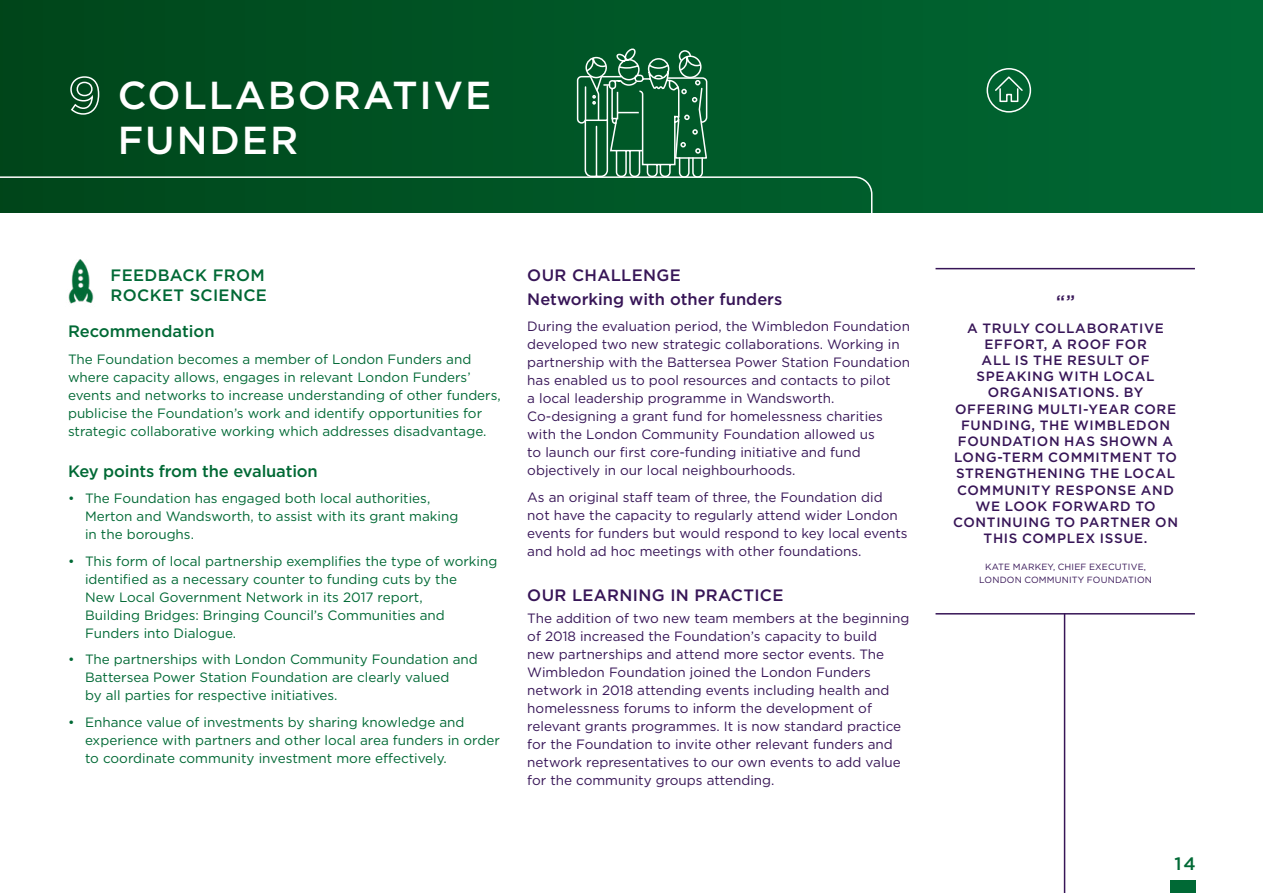
<style>
.page{position:relative;width:1263px;height:893px;background:#fff}
.page>*{position:absolute;margin:0;border:0;box-sizing:border-box;transform-origin:0 0}
.t1{font:500 39px/45px "Gotham";letter-spacing:.05em;color:#fff}
.t2{font:500 18px "Gotham";color:#006935}
.t3{font:500 18px "Gotham";color:#371557}
.t4{font:500 16.5px "Gotham";color:#006935}
.t5{font:500 16.5px/23.7px "Gotham";color:#371557}
.t6{font:500 16.5px/19.5px "Gotham";letter-spacing:.02em;color:#006935}
.t7{font:500 16.5px "Gotham";letter-spacing:.02em;color:#371557}
.t8{font:13.5px/18px "Gotham";color:#371557}
.t9{font:13.5px/18px "Gotham";color:#006935}
.t10{font:500 13.5px/16.2px "Gotham";letter-spacing:.05em;color:#371557;text-align:center}
.t11{font:9px/13.5px "Gotham";letter-spacing:.02em;color:#371557;text-align:center}
.s1{font-size:51px}
</style>
<div class="page">
<div style="left:0;top:0;width:1263px;height:213px;background:linear-gradient(to right,#00461a,#006935)"></div>
<div style="left:1170px;top:881px;width:26px;height:12px;background:#006935"></div>
<div style="left:986px;top:68px;width:45px;height:45px;border:2px solid #fff;border-radius:50%"></div>
<svg style="left:993px;top:75px;width:31px;height:28px"></svg>
<svg style="left:0;top:176px;width:1263px;height:37px"></svg>
<hr style="left:935px;top:268px;width:260px;height:1px;background:#371557">
<hr style="left:935px;top:613px;width:260px;height:1px;background:#371557">
<hr style="left:1064px;top:613px;width:1px;height:280px;background:#371557">
<img style="left:68px;top:259px;width:26px;height:45px">
<svg style="left:576px;top:48px;width:132px;height:131px"></svg>
<h1 class="t1" style="left:118px;top:72px;width:375px;text-indent:-50px"><span class="s1">9</span> COLLABORATIVE<br>FUNDER</h1>
<p class="t6" style="left:111px;top:266px;width:158px">FEEDBACK FROM<br>ROCKET SCIENCE</p>
<p class="t4" style="left:68px;top:321px;width:148px">Recommendation</p>
<p class="t9" style="left:68px;top:350px;width:434px">The Foundation becomes a member of London Funders and where capacity allows, engages in relevant London Funders’ events and networks to increase understanding of other funders, publicise the Foundation’s work and identify opportunities for strategic collaborative working which addresses disadvantage.</p>
<p class="t4" style="left:68px;top:460px;width:251px">Key points from the evaluation</p>
<p class="t9" style="left:85px;top:489px;width:375px;text-indent:-17px">• The Foundation has engaged both local authorities,<br>Merton and Wandsworth, to assist with its grant making in the boroughs.</p>
<p class="t9" style="left:85px;top:552px;width:414px;text-indent:-17px">• This form of local partnership exemplifies the type of working identified as a necessary counter to funding cuts by the<br>New Local Government Network in its 2017 report,<br>Building Bridges: Bringing Council’s Communities and Funders into Dialogue.</p>
<p class="t9" style="left:85px;top:650px;width:394px;text-indent:-17px">• The partnerships with London Community Foundation and<br>Battersea Power Station Foundation are clearly valued<br>by all parties for respective initiatives.</p>
<p class="t9" style="left:85px;top:713px;width:416px;text-indent:-17px">• Enhance value of investments by sharing knowledge and experience with partners and other local area funders in order to coordinate community investment more effectively.</p>
<p class="t5" style="left:527px;top:263px;width:257px">OUR CHALLENGE<br>Networking with other funders</p>
<p class="t8" style="left:527px;top:317px;width:384px">During the evaluation period, the Wimbledon Foundation developed two new strategic collaborations. Working in partnership with the Battersea Power Station Foundation has enabled us to pool resources and contacts to pilot<br>a local leadership programme in Wandsworth.<br>Co-designing a grant fund for homelessness charities with the London Community Foundation allowed us<br>to launch our first core-funding initiative and fund objectively in our local neighbourhoods.</p>
<p class="t8" style="left:527px;top:488px;width:382px">As an original staff team of three, the Foundation did not have the capacity to regularly attend wider London events for funders but would respond to key local events and hold ad hoc meetings with other foundations.</p>
<p class="t7" style="left:527px;top:584px;width:258px">OUR LEARNING IN PRACTICE</p>
<p class="t8" style="left:527px;top:609px;width:383px">The addition of two new team members at the beginning of 2018 increased the Foundation’s capacity to build<br>new partnerships and attend more sector events. The Wimbledon Foundation joined the London Funders network in 2018 attending events including health and homelessness forums to inform the development of relevant grants programmes. It is now standard practice for the Foundation to invite other relevant funders and network representatives to our own events to add value for the community groups attending.</p>
<h2 class="t3" style="left:1056px;top:290px;width:20px">“”</h2>
<p class="t10" style="left:953px;top:320px;width:227px">A TRULY COLLABORATIVE<br>EFFORT, A ROOF FOR<br>ALL IS THE RESULT OF<br>SPEAKING WITH LOCAL<br>ORGANISATIONS. BY<br>OFFERING MULTI-YEAR CORE<br>FUNDING, THE WIMBLEDON<br>FOUNDATION HAS SHOWN A<br>LONG-TERM COMMITMENT TO<br>STRENGTHENING THE LOCAL<br>COMMUNITY RESPONSE AND<br>WE LOOK FORWARD TO<br>CONTINUING TO PARTNER ON<br>THIS COMPLEX ISSUE.</p>
<p class="t11" style="left:979px;top:559px;width:174px">KATE MARKEY, CHIEF EXECUTIVE,<br>LONDON COMMUNITY FOUNDATION</p>
<h2 class="t2" style="left:1174px;top:852px;width:23px">14</h2>
</div>
